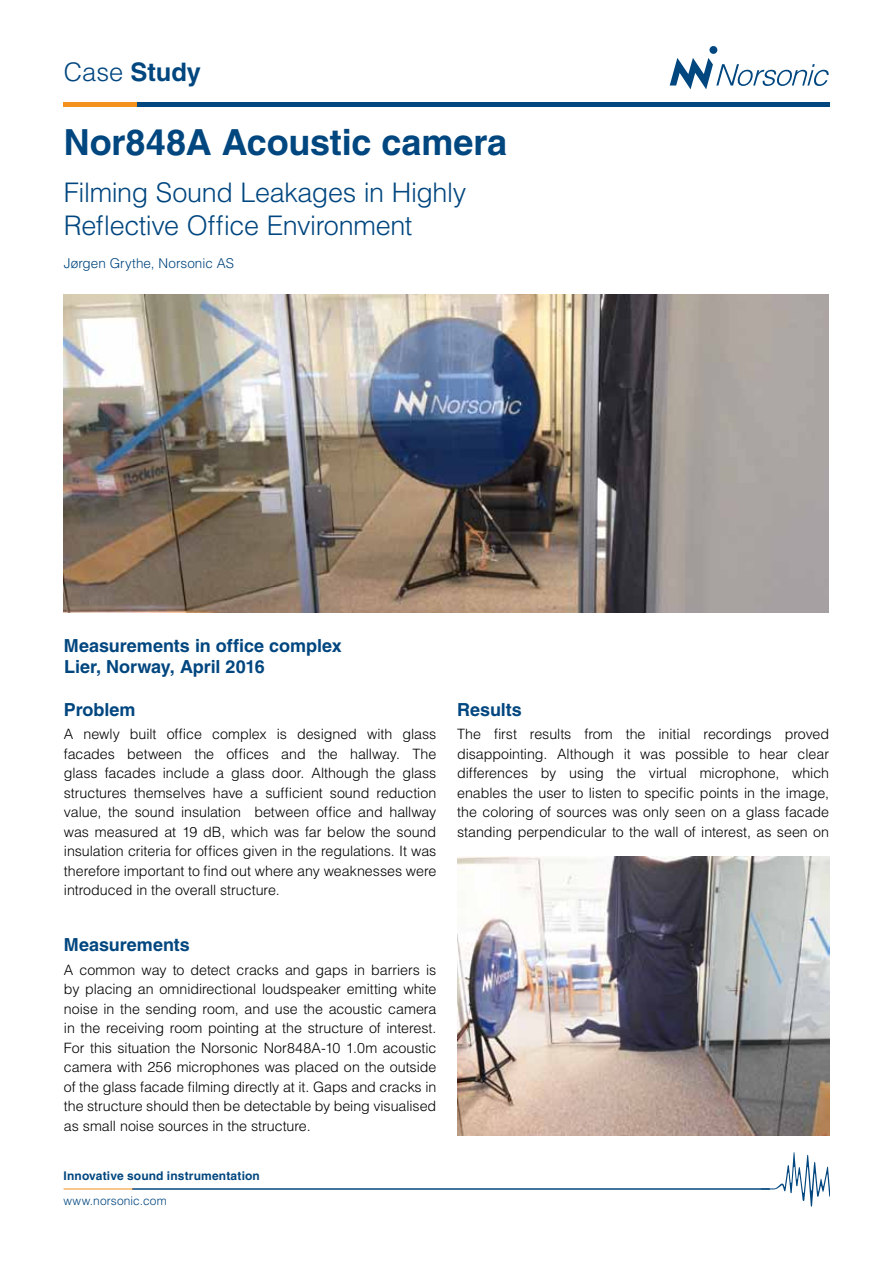
<style>
.page{position:relative;width:893px;height:1263px;background:#fff}
.page>*{position:absolute;margin:0;border:0;box-sizing:border-box;transform-origin:0 0}
.t1{font:700 36px "Helvetica";letter-spacing:-.005em;color:#00467f}
.t2{font:300 27px/32.4px "Helvetica";letter-spacing:-.015em;color:#00467f}
.t3{font:700 25.5px "Helvetica";color:#00467f}
.t4{font:700 18px/21.3px "Helvetica";color:#00467f}
.t5{font:300 14.25px/19.5px "Helvetica";color:#000;text-align:justify}
.t6{font:300 13.5px "Helvetica";letter-spacing:.005em;color:#00467f}
.t7{font:700 12px "Helvetica";letter-spacing:.01em;color:#00467f}
.t8{font:300 12px "Helvetica";letter-spacing:.01em;color:#00467f}
.s1{font-weight:300}
</style>
<div class="page">
<div style="left:709px;top:46px;width:8px;height:8px;background:#00467f;border-radius:50%"></div>
<svg style="left:670px;top:58px;width:159px;height:31px"></svg>
<hr style="left:64px;top:103px;width:75px;height:4px;background:#f4901d">
<hr style="left:137px;top:103px;width:692px;height:4px;background:#00467f">
<svg style="left:761px;top:1152px;width:68px;height:54px"></svg>
<hr style="left:133px;top:1188px;width:637px;height:1px;background:#00467f">
<hr style="left:64px;top:1188px;width:69px;height:1px;background:#f4901d">
<img style="left:64px;top:295px;width:765px;height:317px">
<img style="left:457px;top:856px;width:372px;height:279px">
<h3 class="t3" style="left:64px;top:56px;width:139px"><span class="s1">Case</span> Study</h3>
<h1 class="t1" style="left:64px;top:121px;width:445px">Nor848A Acoustic camera</h1>
<h2 class="t2" style="left:64px;top:176px;width:404px">Filming Sound Leakages in Highly<br>Reflective Office Environment</h2>
<p class="t6" style="left:64px;top:254px;width:172px">Jørgen Grythe, Norsonic AS</p>
<p class="t4" style="left:64px;top:634px;width:279px">Measurements in office complex<br>Lier, Norway, April 2016</p>
<p class="t4" style="left:64px;top:698px;width:73px">Problem</p>
<p class="t5" style="left:64px;top:724px;width:374px">A newly built office complex is designed with glass facades between the offices and the hallway. The glass facades include a glass door. Although the glass structures themselves have a sufficient sound reduction value, the sound insulation between office and hallway was measured at 19 dB, which was far below the sound insulation criteria for offices given in the regulations. It was therefore important to find out where any weaknesses were introduced in the overall structure.</p>
<p class="t4" style="left:64px;top:933px;width:128px">Measurements</p>
<p class="t5" style="left:64px;top:960px;width:374px">A common way to detect cracks and gaps in barriers is by placing an omnidirectional loudspeaker emitting white noise in the sending room, and use the acoustic camera in the receiving room pointing at the structure of interest.<br>For this situation the Norsonic Nor848A-10 1.0m acoustic camera with 256 microphones was placed on the outside of the glass facade filming directly at it. Gaps and cracks in the structure should then be detectable by being visualised as small noise sources in the structure.</p>
<p class="t7" style="left:64px;top:1169px;width:198px">Innovative sound instrumentation</p>
<p class="t8" style="left:64px;top:1193px;width:105px">www.norsonic.com</p>
<p class="t4" style="left:457px;top:698px;width:66px">Results</p>
<p class="t5" style="left:457px;top:724px;width:374px">The first results from the initial recordings proved disappointing. Although it was possible to hear clear differences by using the virtual microphone, which enables the user to listen to specific points in the image, the coloring of sources was only seen on a glass facade standing perpendicular to the wall of interest, as seen on</p>
</div>
